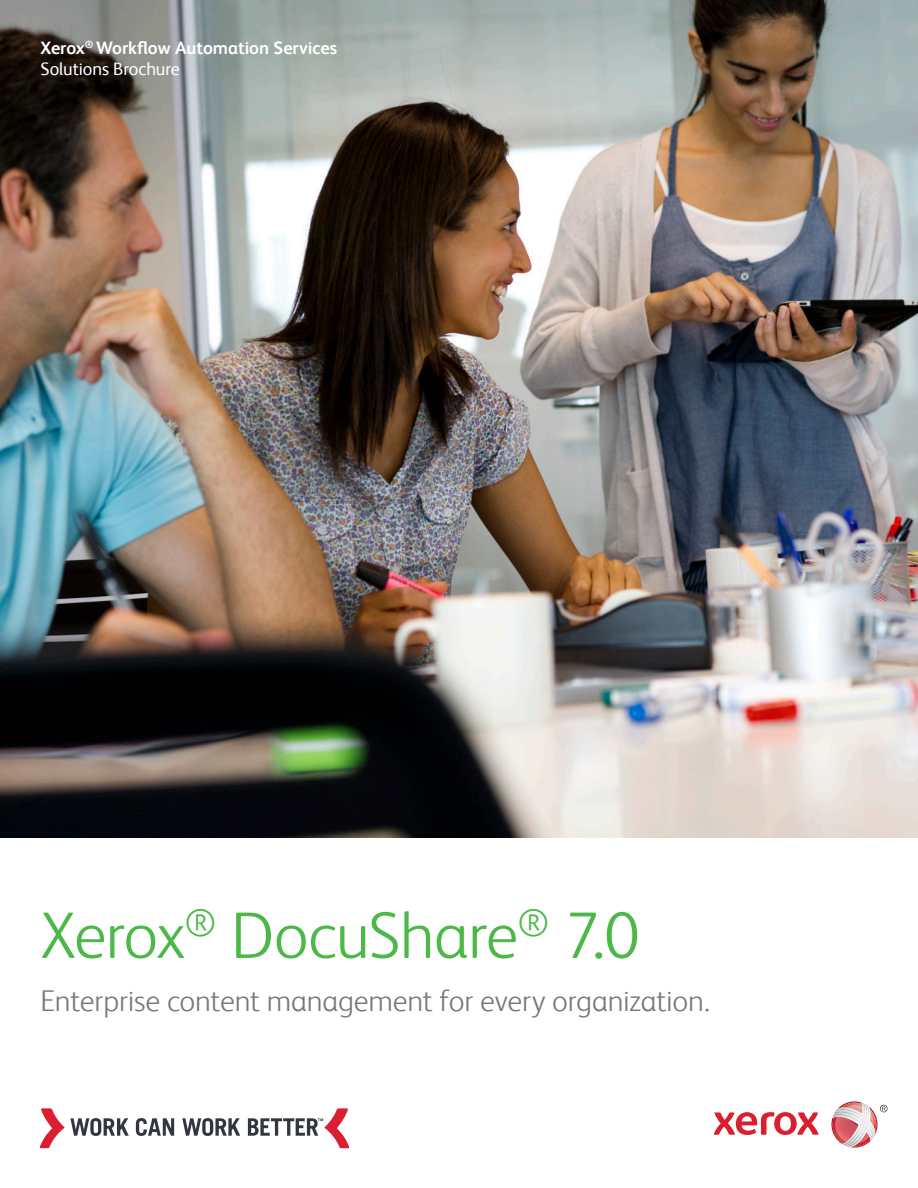
<style>
.page{position:relative;width:918px;height:1188px;background:#fff}
.page>*{position:absolute;margin:0;border:0;box-sizing:border-box;transform-origin:0 0}
.OFC___Headline___Ben{font:300 66px "Xerox Sans";letter-spacing:-.015em;color:#4cb848}
.OFC___Headline_Subhe{font:300 30px "Xerox Sans";letter-spacing:-.005em;color:#76787b}
.OFC___Product_Featur{font:700 18px "Xerox Sans";letter-spacing:-.005em;color:#fff}
.OFC___Product_Featur-2{font:18px "Xerox Sans";letter-spacing:-.005em;color:#fff}
</style>
<div class="page">
<img style="left:0;top:0;width:918px;height:838px">
<svg style="left:136px;top:1118px;width:38px;height:18px"></svg>
<svg style="left:182px;top:1118px;width:58px;height:18px"></svg>
<svg style="left:40px;top:1108px;width:89px;height:40px"></svg>
<svg style="left:248px;top:1108px;width:101px;height:40px"></svg>
<svg style="left:714px;top:1112px;width:105px;height:23px"></svg>
<svg style="left:831px;top:1101px;width:57px;height:47px"></svg>
<p class="OFC___Product_Featur" style="left:40px;top:36px;width:298px">Xerox<sup>®</sup> Workflow Automation Services</p>
<p class="OFC___Product_Featur-2" style="left:40px;top:57px;width:141px">Solutions Brochure</p>
<p class="OFC___Headline___Ben" style="left:40px;top:892px;width:601px">Xerox<sup>®</sup> DocuShare<sup>®</sup> 7.0</p>
<p class="OFC___Headline_Subhe" style="left:40px;top:982px;width:671px">Enterprise content management for every organization.</p>
</div>
